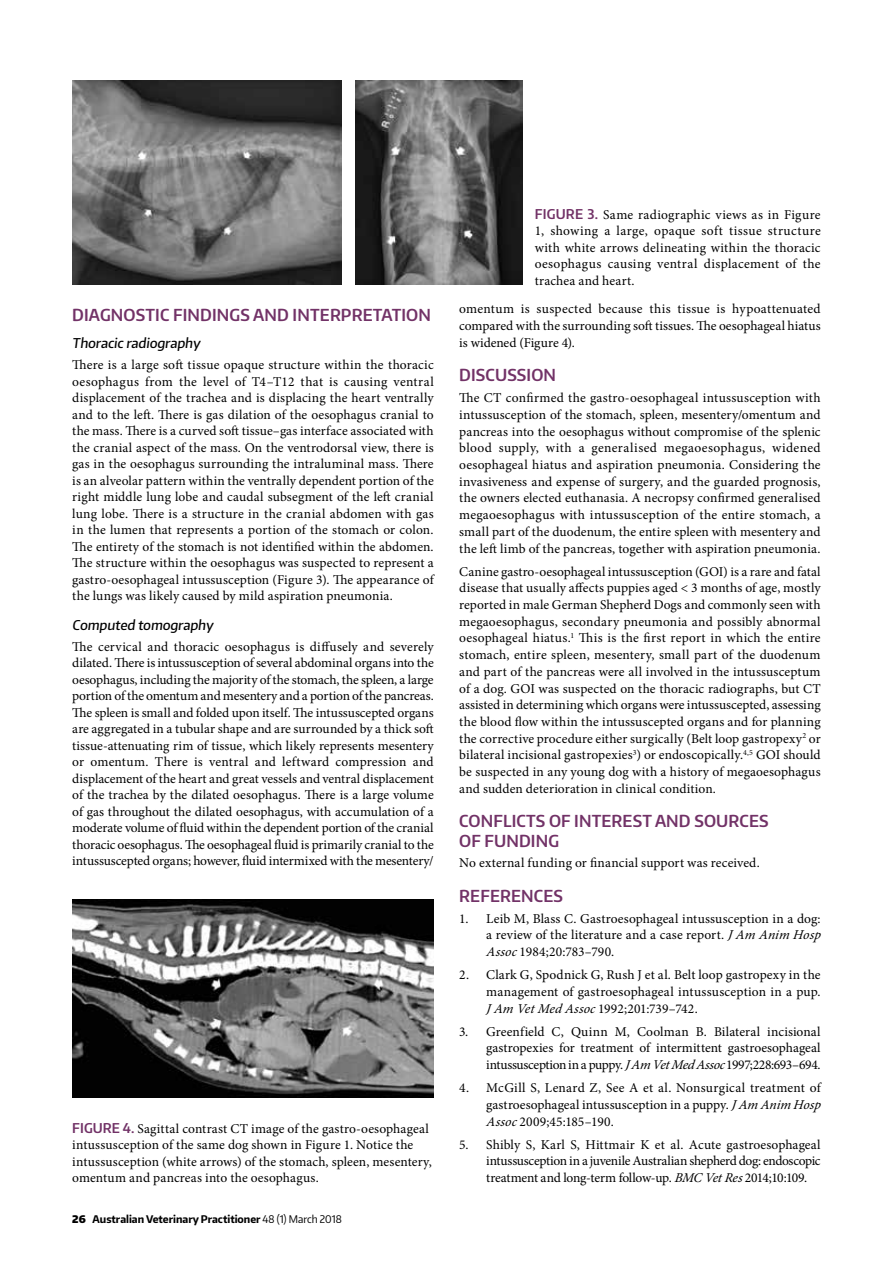
<style>
.page{position:relative;width:893px;height:1263px;background:#fff}
.page>*{position:absolute;margin:0;border:0;box-sizing:border-box;transform-origin:0 0}
.t1{font:600 16.5px/19.4px "Encode Sans Narrow";letter-spacing:.01em;color:#723267}
.t2{font:13.5px/16.5px "Minion Pro";letter-spacing:.005em;color:#000;text-align:justify}
.t3{font:500 13.5px "Encode Sans Narrow";color:#000}
.t4{font:700 10.5px "Encode Sans Narrow";color:#000}
.s1{font-family:"Encode Sans Narrow";font-weight:600;color:#723267}
.s2{font-weight:900}
.s3{font-weight:400}
.s4{font-style:italic}
</style>
<div class="page">
<img style="left:72px;top:81px;width:270px;height:204px">
<img style="left:72px;top:900px;width:361px;height:197px">
<img style="left:356px;top:81px;width:167px;height:204px">
<p class="t1" style="left:72px;top:304px;width:360px">DIAGNOSTIC FINDINGS AND INTERPRETATION</p>
<p class="t3" style="left:72px;top:334px;width:131px">Thoracic radiography</p>
<p class="t2" style="left:72px;top:357px;width:363px">There is a large soft tissue opaque structure within the thoracic oesophagus from the level of T4–T12 that is causing ventral displacement of the trachea and is displacing the heart ventrally and to the left. There is gas dilation of the oesophagus cranial to the mass. There is a curved soft tissue–gas interface associated with the cranial aspect of the mass. On the ventrodorsal view, there is gas in the oesophagus surrounding the intraluminal mass. There is an alveolar pattern within the ventrally dependent portion of the right middle lung lobe and caudal subsegment of the left cranial lung lobe. There is a structure in the cranial abdomen with gas in the lumen that represents a portion of the stomach or colon.<br>The entirety of the stomach is not identified within the abdomen.<br>The structure within the oesophagus was suspected to represent a gastro-oesophageal intussusception (Figure 3). The appearance of the lungs was likely caused by mild aspiration pneumonia.</p>
<p class="t3" style="left:72px;top:616px;width:144px">Computed tomography</p>
<p class="t2" style="left:72px;top:638px;width:363px">The cervical and thoracic oesophagus is diffusely and severely dilated. There is intussusception of several abdominal organs into the oesophagus, including the majority of the stomach, the spleen, a large portion of the omentum and mesentery and a portion of the pancreas.<br>The spleen is small and folded upon itself. The intussuscepted organs are aggregated in a tubular shape and are surrounded by a thick soft tissue-attenuating rim of tissue, which likely represents mesentery or omentum. There is ventral and leftward compression and displacement of the heart and great vessels and ventral displacement of the trachea by the dilated oesophagus. There is a large volume of gas throughout the dilated oesophagus, with accumulation of a moderate volume of fluid within the dependent portion of the cranial thoracic oesophagus. The oesophageal fluid is primarily cranial to the intussuscepted organs; however, fluid intermixed with the mesentery/</p>
<p class="t2" style="left:72px;top:1120px;width:361px;text-align:left"><span class="s1">FIGURE 4.</span> Sagittal contrast CT image of the gastro-oesophageal intussusception of the same dog shown in Figure 1. Notice the intussusception (white arrows) of the stomach, spleen, mesentery, omentum and pancreas into the oesophagus.</p>
<p class="t4" style="left:72px;top:1212px;width:271px"><span class="s2">26</span> Australian Veterinary Practitioner <span class="s3">48 (1) March 2018</span></p>
<p class="t2" style="left:535px;top:206px;width:287px"><span class="s1">FIGURE 3.</span> Same radiographic views as in Figure 1, showing a large, opaque soft tissue structure with white arrows delineating within the thoracic oesophagus causing ventral displacement of the trachea and heart.</p>
<p class="t2" style="left:459px;top:301px;width:363px">omentum is suspected because this tissue is hypoattenuated compared with the surrounding soft tissues. The oesophageal hiatus is widened (Figure 4).</p>
<p class="t1" style="left:459px;top:365px;width:98px">DISCUSSION</p>
<p class="t2" style="left:459px;top:389px;width:363px">The CT confirmed the gastro-oesophageal intussusception with intussusception of the stomach, spleen, mesentery/omentum and pancreas into the oesophagus without compromise of the splenic blood supply, with a generalised megaoesophagus, widened oesophageal hiatus and aspiration pneumonia. Considering the invasiveness and expense of surgery, and the guarded prognosis, the owners elected euthanasia. A necropsy confirmed generalised megaoesophagus with intussusception of the entire stomach, a small part of the duodenum, the entire spleen with mesentery and the left limb of the pancreas, together with aspiration pneumonia.</p>
<p class="t2" style="left:459px;top:563px;width:363px">Canine gastro-oesophageal intussusception (GOI) is a rare and fatal disease that usually affects puppies aged &lt; 3 months of age, mostly reported in male German Shepherd Dogs and commonly seen with megaoesophagus, secondary pneumonia and possibly abnormal oesophageal hiatus.<sup>1</sup> This is the first report in which the entire stomach, entire spleen, mesentery, small part of the duodenum and part of the pancreas were all involved in the intussusceptum of a dog. GOI was suspected on the thoracic radiographs, but CT assisted in determining which organs were intussuscepted, assessing the blood flow within the intussuscepted organs and for planning the corrective procedure either surgically (Belt loop gastropexy<sup>2</sup> or bilateral incisional gastropexies<sup>3</sup>) or endoscopically.<sup>4,5</sup> GOI should be suspected in any young dog with a history of megaoesophagus and sudden deterioration in clinical condition.</p>
<p class="t1" style="left:459px;top:811px;width:311px">CONFLICTS OF INTEREST AND SOURCES<br>OF FUNDING</p>
<p class="t2" style="left:459px;top:855px;width:302px">No external funding or financial support was received.</p>
<p class="t1" style="left:459px;top:885px;width:105px">REFERENCES</p>
<p class="t2" style="left:486px;top:910px;width:336px;text-indent:-27px">1. Leib M, Blass C. Gastroesophageal intussusception in a dog: a review of the literature and a case report. <span class="s4">J Am Anim Hosp Assoc</span> 1984;20:783–790.</p>
<p class="t2" style="left:486px;top:967px;width:336px;text-indent:-27px">2. Clark G, Spodnick G, Rush J et al. Belt loop gastropexy in the management of gastroesophageal intussusception in a pup.<br><span class="s4">J Am Vet Med Assoc</span> 1992;201:739–742.</p>
<p class="t2" style="left:486px;top:1023px;width:336px;text-indent:-27px">3. Greenfield C, Quinn M, Coolman B. Bilateral incisional gastropexies for treatment of intermittent gastroesophageal intussusception in a puppy. <span class="s4">J Am VetMed Assoc</span>1997;228:693–694.</p>
<p class="t2" style="left:486px;top:1080px;width:336px;text-indent:-27px">4. McGill S, Lenard Z, See A et al. Nonsurgical treatment of gastroesophageal intussusception in a puppy. <span class="s4">J Am Anim Hosp Assoc</span> 2009;45:185–190.</p>
<p class="t2" style="left:486px;top:1136px;width:336px;text-indent:-27px">5. Shibly S, Karl S, Hittmair K et al. Acute gastroesophageal intussusception in a juvenile Australian shepherd dog: endoscopic treatment and long-term follow-up. <span class="s4">BMC VetRes</span>2014;10:109.</p>
</div>
